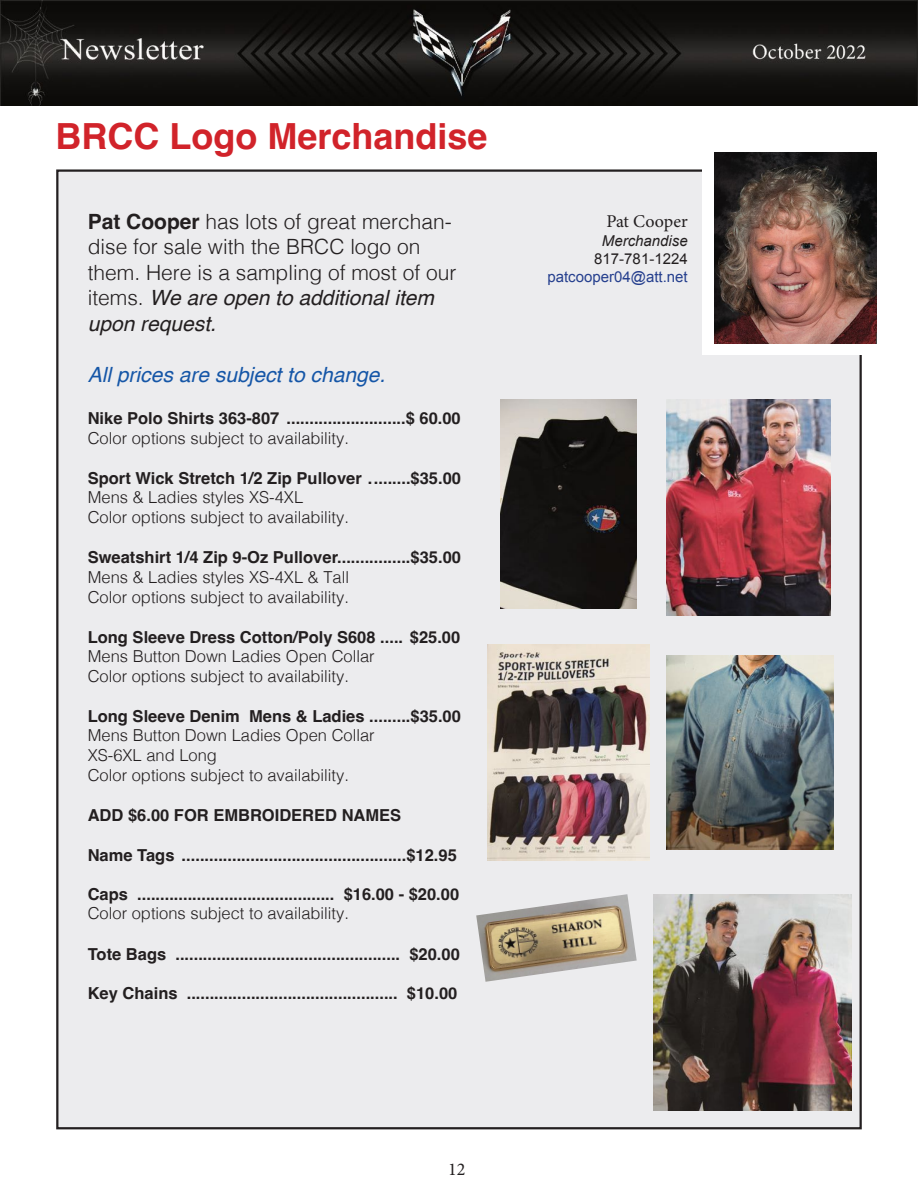
<style>
.page{position:relative;width:918px;height:1188px;background:#fff}
.page>*{position:absolute;margin:0;border:0;box-sizing:border-box;transform-origin:0 0}
.t1{font:700 36px "Helvetica";color:#d1232a}
.t2{font:300 21px/25.5px "Helvetica";color:#231f20}
.t3{font:italic 21px "Helvetica";color:#1556a7}
.t4{font:18px "Minion Pro";color:#231f20}
.t5{font:700 16.5px "Helvetica";color:#231f20}
.t6{font:300 16.5px/19.8px "Helvetica";color:#231f20}
.t7{font:15px "Arial";color:#253f8e}
.t8{font:15px "Arial";color:#231f20}
.t9{font:italic 15px "Arial";color:#231f20}
.s1{font-weight:700}
.s2{font-weight:400;font-style:italic}
</style>
<div class="page">
<div style="left:57px;top:171px;width:804px;height:957px;background:#ececee"></div>
<div style="left:702px;top:169px;width:167px;height:185px;background:#fff"></div>
<img style="left:714px;top:153px;width:162px;height:191px">
<img style="left:667px;top:399px;width:163px;height:216px">
<img style="left:500px;top:399px;width:137px;height:210px">
<img style="left:667px;top:655px;width:167px;height:195px">
<img style="left:487px;top:644px;width:162px;height:216px">
<img style="left:653px;top:894px;width:199px;height:216px">
<img style="left:476px;top:894px;width:161px;height:88px">
<img style="left:0;top:0;width:918px;height:105px">
<h1 class="t1" style="left:55px;top:121px;width:434px">BRCC Logo Merchandise</h1>
<p class="t2" style="left:88px;top:211px;width:370px"><span class="s1">Pat Cooper</span> has lots of great merchan&shy;dise for sale with the BRCC logo on them. Here is a sampling of most of our items. <span class="s2">We are open to additional item upon request.</span></p>
<p class="t3" style="left:88px;top:366px;width:299px">All prices are subject to change.</p>
<p class="t5" style="left:88px;top:412px;width:375px">Nike Polo Shirts 363-807 ..........................$ 60.00</p>
<p class="t6" style="left:88px;top:429px;width:263px">Color options subject to availability.</p>
<p class="t5" style="left:88px;top:471px;width:375px">Sport Wick Stretch 1/2 Zip Pullover .........$35.00</p>
<p class="t6" style="left:88px;top:489px;width:263px">Mens &amp; Ladies styles XS-4XL<br>Color options subject to availability.</p>
<p class="t5" style="left:88px;top:550px;width:375px">Sweatshirt 1/4 Zip 9-Oz Pullover................$35.00</p>
<p class="t6" style="left:88px;top:568px;width:263px">Mens &amp; Ladies styles XS-4XL &amp; Tall<br>Color options subject to availability.</p>
<p class="t5" style="left:88px;top:630px;width:374px">Long Sleeve Dress Cotton/Poly S608 ..... $25.00</p>
<p class="t6" style="left:88px;top:648px;width:289px">Mens Button Down Ladies Open Collar<br>Color options subject to availability.</p>
<p class="t5" style="left:88px;top:709px;width:375px">Long Sleeve Denim Mens &amp; Ladies .........$35.00</p>
<p class="t6" style="left:88px;top:727px;width:289px">Mens Button Down Ladies Open Collar<br>XS-6XL and Long<br>Color options subject to availability.</p>
<p class="t5" style="left:88px;top:808px;width:315px">ADD $6.00 FOR EMBROIDERED NAMES</p>
<p class="t5" style="left:88px;top:848px;width:371px">Name Tags .................................................$12.95</p>
<p class="t5" style="left:88px;top:887px;width:373px">Caps ........................................... $16.00 - $20.00</p>
<p class="t6" style="left:88px;top:905px;width:263px">Color options subject to availability.</p>
<p class="t5" style="left:88px;top:947px;width:374px">Tote Bags ................................................. $20.00</p>
<p class="t5" style="left:88px;top:986px;width:371px">Key Chains .............................................. $10.00</p>
<p class="t4" style="left:606px;top:210px;width:83px">Pat Cooper</p>
<p class="t9" style="left:602px;top:232px;width:87px">Merchandise</p>
<p class="t8" style="left:594px;top:250px;width:95px">817-781-1224</p>
<p class="t7" style="left:547px;top:268px;width:142px">patcooper04@att.net</p>
<p class="t4" style="left:448px;top:1158px;width:19px">12</p>
</div>
